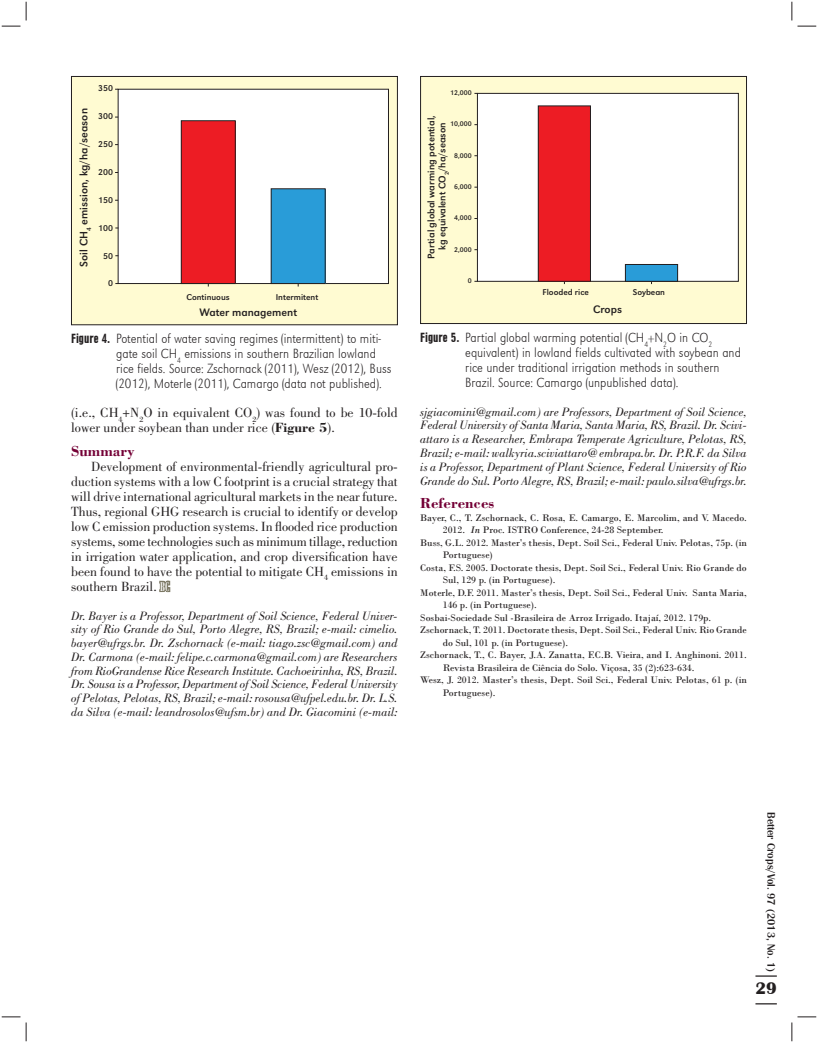
<style>
.page{position:relative;width:818px;height:1043px;background:#fff}
.page>*{position:absolute;margin:0;border:0;box-sizing:border-box;transform-origin:0 0}
.t1{font:700 17.5px "Britannic T";color:#231f20}
.t2{font:700 15px "Bodoni";color:#740036}
.t3{font:13.75px/15px "Bodoni";color:#231f20}
.t4{font:13.75px/15px "URW Grotesk T Ext Lig Ext Nar";color:#231f20}
.t5{font:italic 12.5px/13.8px "Bodoni";color:#231f20;text-align:justify}
.t6{font:11.25px "URW Grotesk T";color:#231f20}
.t7{font:500 11.25px "Britannic T";color:#231f20}
.t8{font:10px "Bodoni";color:#231f20}
.t9{font:10px/11.2px "URW Grotesk T";color:#231f20;text-align:center}
.t10{font:8.75px "URW Grotesk T";color:#231f20}
.t11{font:7px "URW Grotesk T";color:#231f20}
.s1{font-family:"URW Grotesk T Bol Con"}
.s2{font-weight:700}
.s3{font-family:"Bodoni MT Condensed";color:#7c7864}
.s4{font-family:"Bodoni MT Condensed";color:#fff}
.s5{font-style:italic}
</style>
<div class="page">
<svg style="left:755px;top:975px;width:21px;height:1px"></svg>
<hr style="left:755px;top:1002px;width:21px;height:2px;background:#231f20">
<div style="left:71px;top:76px;width:326px;height:249px;background:#fffbd2"></div>
<div style="left:118px;top:89px;width:270px;height:194px;background:#fff"></div>
<div style="left:181px;top:121px;width:54px;height:162px;background:#ed1c24"></div>
<div style="left:181px;top:120px;width:54px;height:164px;border:1px solid #231f20"></div>
<div style="left:271px;top:189px;width:54px;height:94px;background:#299cd8"></div>
<div style="left:271px;top:188px;width:54px;height:96px;border:1px solid #231f20"></div>
<div style="left:71px;top:76px;width:326px;height:249px;border:1px solid #231f20"></div>
<div style="left:420px;top:76px;width:326px;height:247px;background:#fffbd2"></div>
<div style="left:477px;top:93px;width:261px;height:188px;background:#fff"></div>
<div style="left:477px;top:93px;width:261px;height:188px;border:1px solid #231f20"></div>
<div style="left:538px;top:106px;width:52px;height:175px;background:#ed1c24"></div>
<div style="left:537px;top:105px;width:53px;height:176px;border:1px solid #231f20"></div>
<div style="left:625px;top:264px;width:52px;height:17px;background:#299cd8"></div>
<div style="left:624px;top:264px;width:53px;height:17px;border:1px solid #231f20"></div>
<div style="left:420px;top:76px;width:326px;height:248px;border:1px solid #231f20"></div>
<svg style="left:2px;top:2px;width:25px;height:25px"></svg>
<svg style="left:2px;top:1016px;width:25px;height:24px"></svg>
<svg style="left:791px;top:2px;width:24px;height:25px"></svg>
<svg style="left:791px;top:1016px;width:24px;height:24px"></svg>
<p class="t10" style="left:98px;top:85px;width:16px">350</p>
<p class="t10" style="left:98px;top:113px;width:16px">300</p>
<p class="t10" style="left:98px;top:141px;width:16px">250</p>
<p class="t10" style="left:98px;top:169px;width:16px">200</p>
<p class="t10" style="left:98px;top:196px;width:16px">150</p>
<p class="t10" style="left:98px;top:224px;width:16px">100</p>
<p class="t10" style="left:103px;top:252px;width:11px">50</p>
<p class="t10" style="left:108px;top:280px;width:6px">0</p>
<p class="t6" style="left:80px;top:267px;width:160px;rotate:-90deg">Soil CH<sub>4</sub> emission, kg/ha/season</p>
<p class="t10" style="left:186px;top:294px;width:45px">Continuous</p>
<p class="t10" style="left:276px;top:294px;width:44px">Intermitent</p>
<p class="t6" style="left:199px;top:308px;width:99px">Water management</p>
<p class="t11" style="left:450px;top:90px;width:23px">12,000</p>
<p class="t11" style="left:450px;top:121px;width:23px">10,000</p>
<p class="t11" style="left:454px;top:153px;width:19px">8,000</p>
<p class="t11" style="left:454px;top:184px;width:19px">6,000</p>
<p class="t11" style="left:454px;top:215px;width:19px">4,000</p>
<p class="t11" style="left:454px;top:246px;width:19px">2,000</p>
<p class="t11" style="left:467px;top:278px;width:5px">0</p>
<p class="t9" style="left:426px;top:259px;width:145px;rotate:-90deg">Partial global warming potential, kg equivalent CO<sub>2</sub>/ha/season</p>
<p class="t10" style="left:542px;top:289px;width:48px">Flooded rice</p>
<p class="t10" style="left:632px;top:289px;width:34px">Soybean</p>
<p class="t6" style="left:593px;top:305px;width:30px">Crops</p>
<p class="t4" style="left:116px;top:330px;width:276px;text-indent:-45px"><span class="s1">Figure 4.</span> Potential of water saving regimes (intermittent) to miti&shy;gate soil CH<sub>4</sub> emissions in southern Brazilian lowland rice fields. Source: Zschornack (2011), Wesz (2012), Buss (2012), Moterle (2011), Camargo (data not published).</p>
<p class="t4" style="left:465px;top:329px;width:277px;text-indent:-45px"><span class="s1">Figure 5.</span> Partial global warming potential (CH<sub>4</sub>+N<sub>2</sub>O in CO<sub>2 </sub>equivalent) in lowland fields cultivated with soybean and rice under traditional irrigation methods in southern Brazil. Source: Camargo (unpublished data).</p>
<p class="t3" style="left:71px;top:406px;width:328px">(i.e., CH<sub>4</sub>+N<sub>2</sub>O in equivalent CO<sub>2</sub>) was found to be 10-fold lower under soybean than under rice (<span class="s2">Figure 5</span>).</p>
<p class="t2" style="left:71px;top:445px;width:65px">Summary</p>
<p class="t3" style="left:71px;top:460px;width:328px;text-align:justify;text-indent:20px">Development of environmental-friendly agricultural pro&shy;duction systems with a low C footprint is a crucial strategy that will drive international agricultural markets in the near future.<br>Thus, regional GHG research is crucial to identify or develop low C emission production systems. In flooded rice production systems, some technologies such as minimum tillage, reduction in irrigation water application, and crop diversification have been found to have the potential to mitigate CH<sub>4</sub> emissions in southern Brazil. <span class="s3">B</span><span class="s4">C</span></p>
<p class="t5" style="left:71px;top:609px;width:328px">Dr. Bayer is a Professor, Department of Soil Science, Federal Univer&shy;sity of Rio Grande do Sul, Porto Alegre, RS, Brazil; e-mail: cimelio. bayer@ufrgs.br. Dr. Zschornack (e-mail: tiago.zsc@gmail.com) and Dr. Carmona (e-mail: felipe.c.carmona@gmail.com) are Researchers from RioGrandense Rice Research Institute. Cachoeirinha, RS, Brazil.<br>Dr. Sousa is a Professor, Department of Soil Science, Federal University of Pelotas, Pelotas, RS, Brazil; e-mail: rosousa@ufpel.edu.br. Dr. L.S. da Silva (e-mail: leandrosolos@ufsm.br) and Dr. Giacomini (e-mail:</p>
<p class="t5" style="left:420px;top:406px;width:328px">sjgiacomini@gmail.com) are Professors, Department of Soil Science, Federal University of Santa Maria, Santa Maria, RS, Brazil. Dr. Scivi&shy;attaro is a Researcher, Embrapa Temperate Agriculture, Pelotas, RS, Brazil; e-mail: walkyria.sciviattaro@ embrapa.br. Dr. P.R.F. da Silva is a Professor, Department of Plant Science, Federal University of Rio Grande do Sul. Porto Alegre, RS, Brazil; e-mail: paulo.silva@ufrgs.br.</p>
<p class="t2" style="left:420px;top:498px;width:76px">References</p>
<p class="t8" style="left:420px;top:511px;width:328px">Bayer, C., T. Zschornack, C. Rosa, E. Camargo, E. Marcolim, and V. Macedo.</p>
<p class="t8" style="left:442px;top:524px;width:222px">2012. <span class="s5">In</span> Proc. ISTRO Conference, 24-28 September.</p>
<p class="t8" style="left:420px;top:536px;width:328px">Buss, G.L. 2012. Master’s thesis, Dept. Soil Sci., Federal Univ. Pelotas, 75p. (in</p>
<p class="t8" style="left:442px;top:549px;width:52px">Portuguese)</p>
<p class="t8" style="left:420px;top:561px;width:328px">Costa, F.S. 2005. Doctorate thesis, Dept. Soil Sci., Federal Univ. Rio Grande do</p>
<p class="t8" style="left:442px;top:574px;width:114px">Sul, 129 p. (in Portuguese).</p>
<p class="t8" style="left:420px;top:586px;width:328px">Moterle, D.F. 2011. Master’s thesis, Dept. Soil Sci., Federal Univ. Santa Maria,</p>
<p class="t8" style="left:442px;top:599px;width:95px">146 p. (in Portuguese).</p>
<p class="t8" style="left:420px;top:611px;width:292px">Sosbai-Sociedade Sul -Brasileira de Arroz Irrigado. Itajaí, 2012. 179p.</p>
<p class="t8" style="left:420px;top:624px;width:328px">Zschornack, T. 2011. Doctorate thesis, Dept. Soil Sci., Federal Univ. Rio Grande</p>
<p class="t8" style="left:442px;top:636px;width:127px">do Sul, 101 p. (in Portuguese).</p>
<p class="t8" style="left:420px;top:649px;width:328px">Zschornack, T., C. Bayer, J.A. Zanatta, F.C.B. Vieira, and I. Anghinoni. 2011.</p>
<p class="t8" style="left:442px;top:661px;width:253px">Revista Brasileira de Ciência do Solo. Viçosa, 35 (2):623-634.</p>
<p class="t8" style="left:420px;top:674px;width:328px">Wesz, J. 2012. Master’s thesis, Dept. Soil Sci., Federal Univ. Pelotas, 61 p. (in</p>
<p class="t8" style="left:442px;top:686px;width:54px">Portuguese).</p>
<p class="t7" style="left:778px;top:812px;width:161px;rotate:90deg">Better Crops/Vol. 97 (2013, No. 1)</p>
<h1 class="t1" style="left:755px;top:976px;width:23px">29</h1>
</div>
